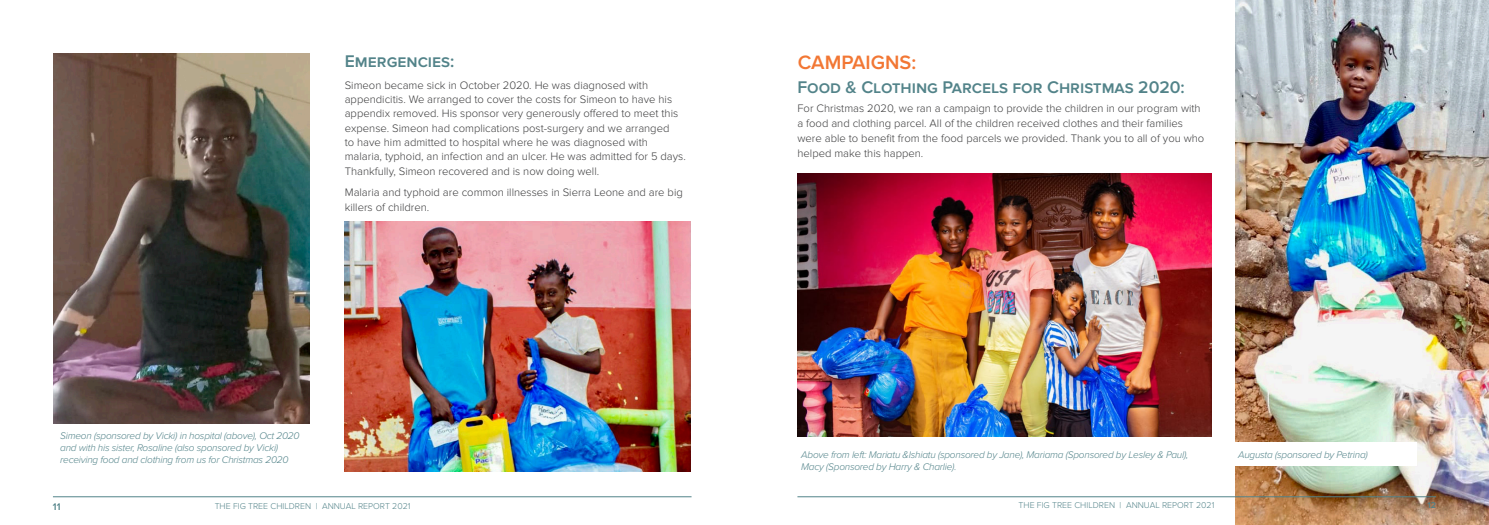
<style>
.page{position:relative;width:1489px;height:525px;background:#fff}
.page>*{position:absolute;margin:0;border:0;box-sizing:border-box;transform-origin:0 0}
.t1{font:600 20px "Proxima Nova";color:#f27734}
.t2{font:600 17.5px "Proxima Nova";color:#528389}
.t3{font:300 11.25px/14.4px "Proxima Nova";color:#3e3e3f}
.t4{font:italic 300 10px/12px "Proxima Nova";letter-spacing:-.02em;color:#528389}
.t5{font:600 10px "Proxima Nova";color:#528389}
.t6{font:300 8.75px "Proxima Nova";color:#528389}
.t7{font:600 8.75px "Proxima Nova";color:#528389}
</style>
<div class="page">
<img style="left:53px;top:54px;width:256px;height:369px">
<img style="left:345px;top:221px;width:346px;height:250px">
<img style="left:1235px;top:0;width:253px;height:524px">
<div style="left:1230px;top:442px;width:186px;height:24px;background:#fff"></div>
<img style="left:797px;top:174px;width:413px;height:262px">
<hr style="left:797px;top:496px;width:638px;height:1px;background:#528389">
<hr style="left:53px;top:496px;width:638px;height:1px;background:#528389">
<p class="t2" style="left:345px;top:51px;width:111px">Emergencies:</p>
<p class="t3" style="left:345px;top:78px;width:342px">Simeon became sick in October 2020. He was diagnosed with appendicitis. We arranged to cover the costs for Simeon to have his appendix removed. His sponsor very generously offered to meet this expense. Simeon had complications post-surgery and we arranged<br>to have him admitted to hospital where he was diagnosed with malaria, typhoid, an infection and an ulcer. He was admitted for 5 days.<br>Thankfully, Simeon recovered and is now doing well.</p>
<p class="t3" style="left:345px;top:185px;width:339px">Malaria and typhoid are common illnesses in Sierra Leone and are big killers of children.</p>
<p class="t4" style="left:60px;top:429px;width:241px">Simeon (sponsored by Vicki) in hospital (above), Oct 2020 and with his sister, Rosaline (also sponsored by Vicki) receiving food and clothing from us for Christmas 2020</p>
<p class="t1" style="left:797px;top:51px;width:120px">CAMPAIGNS:</p>
<p class="t2" style="left:797px;top:77px;width:389px">Food &amp; Clothing Parcels for Christmas 2020:</p>
<p class="t3" style="left:797px;top:101px;width:408px;line-height:15px">For Christmas 2020, we ran a campaign to provide the children in our program with a food and clothing parcel. All of the children received clothes and their families were able to benefit from the food parcels we provided. Thank you to all of you who helped make this happen.</p>
<p class="t4" style="left:801px;top:448px;width:388px">Above from left: Mariatu &amp;Ishiatu (sponsored by Jane), Mariama (Sponsored by Lesley &amp; Paul),<br>Macy (Sponsored by Harry &amp; Charlie).</p>
<p class="t4" style="left:1238px;top:448px;width:131px">Augusta (sponsored by Petrina)</p>
<p class="t5" style="left:53px;top:501px;width:9px">11</p>
<p class="t6" style="left:215px;top:501px;width:197px">THE FIG TREE CHILDREN | ANNUAL REPORT 2021</p>
<p class="t6" style="left:1018px;top:500px;width:197px">THE FIG TREE CHILDREN | ANNUAL REPORT 2021</p>
<p class="t7" style="left:1427px;top:500px;width:10px">12</p>
</div>
